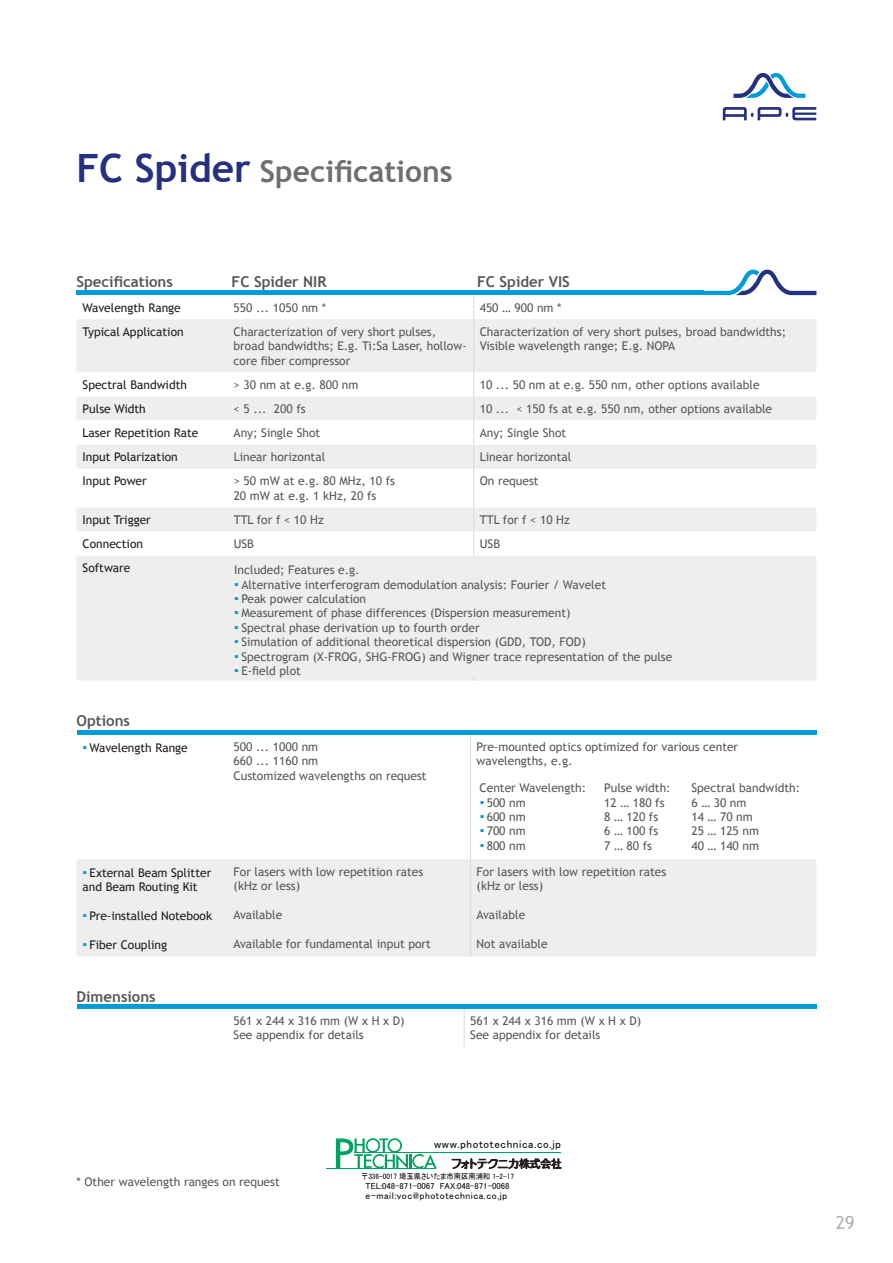
<style>
.page{position:relative;width:893px;height:1263px;background:#fff}
.page>*{position:absolute;margin:0;border:0;box-sizing:border-box;transform-origin:0 0}
.t1{font:700 30px "Trebuchet MS";color:#706f6f}
.t2{font:18px "Trebuchet MS";color:#b3b2b2}
.t3{font:700 15px "Trebuchet MS";color:#575756}
.t4{font:12px/14.4px "Trebuchet MS";color:#575756}
.t5{font:12px/14.4px "Trebuchet MS";color:#1d1d1b}
.t6{font:11.1px "MS P Gothic";letter-spacing:.055em;color:#050100}
.t7{font:9.75px "MS P Gothic";letter-spacing:.055em;color:#050100}
.t8{font:8.7px "MS P Gothic";color:#050100}
.t9{font:7.8px "MS P Gothic";letter-spacing:-.01em;color:#050100;scale:.95 1}
.s1{font-size:39px;color:#253081}
.s2{font-size:13.5px;color:#009bda}
</style>
<div class="page">
<svg style="left:723px;top:107px;width:93px;height:13px"></svg>
<svg style="left:733px;top:73px;width:72px;height:25px"></svg>
<hr style="left:464px;top:1009px;width:1px;height:38px;background:#dadada">
<div style="left:77px;top:859px;width:739px;height:97px;background:#eee"></div>
<hr style="left:470px;top:735px;width:1px;height:124px;background:#dadada">
<hr style="left:470px;top:859px;width:1px;height:97px;background:#dadada">
<hr style="left:77px;top:734px;width:151px;height:1px;background:#dadada">
<hr style="left:228px;top:734px;width:243px;height:1px;background:#dadada">
<hr style="left:471px;top:734px;width:345px;height:1px;background:#dadada">
<div style="left:77px;top:319px;width:739px;height:362px;background:#eee"></div>
<svg style="left:77px;top:372px;width:739px;height:184px"></svg>
<svg style="left:473px;top:295px;width:1px;height:24px"></svg>
<hr style="left:473px;top:319px;width:1px;height:53px;background:#dadada">
<hr style="left:473px;top:469px;width:1px;height:38px;background:#dadada">
<svg style="left:473px;top:507px;width:1px;height:49px"></svg>
<hr style="left:473px;top:556px;width:1px;height:125px;background:#dadada">
<svg style="left:473px;top:372px;width:1px;height:97px"></svg>
<hr style="left:77px;top:291px;width:627px;height:4px;background:#009bda">
<svg style="left:704px;top:270px;width:112px;height:25px"></svg>
<div style="left:77px;top:1004px;width:739px;height:5px;background:#009bda"></div>
<hr style="left:77px;top:730px;width:739px;height:4px;background:#009bda">
<div style="left:233px;top:556px;width:542px;height:121px;background:#eee"></div>
<hr style="left:326px;top:1168px;width:110px;height:1px;background:#00a261">
<hr style="left:355px;top:1152px;width:206px;height:1px;background:#00a261">
<svg style="left:336px;top:1138px;width:101px;height:30px"></svg>
<svg style="left:452px;top:1158px;width:110px;height:11px"></svg>
<h1 class="t1" style="left:77px;top:152px;width:378px"><span class="s1">FC Spider</span> Specifications</h1>
<p class="t3" style="left:77px;top:273px;width:98px">Specifications</p>
<p class="t3" style="left:232px;top:273px;width:96px">FC Spider NIR</p>
<p class="t3" style="left:477px;top:273px;width:94px">FC Spider VIS</p>
<p class="t5" style="left:83px;top:300px;width:100px">Wavelength Range</p>
<p class="t4" style="left:234px;top:300px;width:94px">550 ... 1050 nm *</p>
<p class="t4" style="left:480px;top:300px;width:83px">450 … 900 nm *</p>
<p class="t5" style="left:83px;top:324px;width:103px">Typical Application</p>
<p class="t4" style="left:234px;top:324px;width:235px">Characterization of very short pulses, broad bandwidths; E.g. Ti:Sa Laser, hollow&shy;core fiber compressor</p>
<p class="t4" style="left:480px;top:324px;width:308px">Characterization of very short pulses, broad bandwidths;<br>Visible wavelength range; E.g. NOPA</p>
<p class="t5" style="left:83px;top:377px;width:106px">Spectral Bandwidth</p>
<p class="t4" style="left:234px;top:377px;width:126px">&gt; 30 nm at e.g. 800 nm</p>
<p class="t4" style="left:480px;top:377px;width:281px">10 ... 50 nm at e.g. 550 nm, other options available</p>
<p class="t5" style="left:83px;top:401px;width:65px">Pulse Width</p>
<p class="t4" style="left:234px;top:401px;width:74px">&lt; 5 ... 200 fs</p>
<p class="t4" style="left:480px;top:401px;width:294px">10 ... &lt; 150 fs at e.g. 550 nm, other options available</p>
<p class="t5" style="left:83px;top:426px;width:117px">Laser Repetition Rate</p>
<p class="t4" style="left:234px;top:426px;width:88px">Any; Single Shot</p>
<p class="t4" style="left:480px;top:426px;width:88px">Any; Single Shot</p>
<p class="t5" style="left:83px;top:450px;width:97px">Input Polarization</p>
<p class="t4" style="left:234px;top:450px;width:93px">Linear horizontal</p>
<p class="t4" style="left:480px;top:450px;width:93px">Linear horizontal</p>
<p class="t5" style="left:83px;top:474px;width:66px">Input Power</p>
<p class="t4" style="left:234px;top:474px;width:163px">&gt; 50 mW at e.g. 80 MHz, 10 fs<br>20 mW at e.g. 1 kHz, 20 fs</p>
<p class="t4" style="left:480px;top:474px;width:60px">On request</p>
<p class="t5" style="left:83px;top:513px;width:70px">Input Trigger</p>
<p class="t4" style="left:234px;top:513px;width:92px">TTL for f &lt; 10 Hz</p>
<p class="t4" style="left:480px;top:513px;width:92px">TTL for f &lt; 10 Hz</p>
<p class="t5" style="left:83px;top:537px;width:62px">Connection</p>
<p class="t4" style="left:234px;top:537px;width:22px">USB</p>
<p class="t4" style="left:480px;top:537px;width:22px">USB</p>
<p class="t5" style="left:83px;top:561px;width:49px">Software</p>
<p class="t4" style="left:234px;top:563px;width:127px">Included; Features e.g.</p>
<p class="t4" style="left:234px;top:577px;width:373px"><span class="s2">▪</span> Alternative interferogram demodulation analysis: Fourier / Wavelet</p>
<p class="t4" style="left:234px;top:592px;width:133px"><span class="s2">▪</span> Peak power calculation</p>
<p class="t4" style="left:234px;top:606px;width:338px"><span class="s2">▪</span> Measurement of phase differences (Dispersion measurement)</p>
<p class="t4" style="left:234px;top:621px;width:247px"><span class="s2">▪</span> Spectral phase derivation up to fourth order</p>
<p class="t4" style="left:234px;top:635px;width:353px"><span class="s2">▪</span> Simulation of additional theoretical dispersion (GDD, TOD, FOD)</p>
<p class="t4" style="left:234px;top:649px;width:439px"><span class="s2">▪</span> Spectrogram (X-FROG, SHG-FROG) and Wigner trace representation of the pulse</p>
<p class="t4" style="left:234px;top:664px;width:68px"><span class="s2">▪</span> E-field plot</p>
<p class="t3" style="left:77px;top:711px;width:55px">Options</p>
<p class="t5" style="left:83px;top:741px;width:107px"><span class="s2">▪</span> Wavelength Range</p>
<p class="t4" style="left:234px;top:739px;width:194px">500 ... 1000 nm<br>660 ... 1160 nm<br>Customized wavelengths on request</p>
<p class="t4" style="left:477px;top:739px;width:263px">Pre-mounted optics optimized for various center wavelengths, e.g.</p>
<p class="t4" style="left:480px;top:781px;width:108px">Center Wavelength:</p>
<p class="t4" style="left:480px;top:795px;width:48px"><span class="s2">▪</span> 500 nm</p>
<p class="t4" style="left:480px;top:810px;width:48px"><span class="s2">▪</span> 600 nm</p>
<p class="t4" style="left:480px;top:824px;width:48px"><span class="s2">▪</span> 700 nm</p>
<p class="t4" style="left:480px;top:838px;width:48px"><span class="s2">▪</span> 800 nm</p>
<p class="t4" style="left:604px;top:781px;width:68px">Pulse width:<br>12 … 180 fs<br>8 … 120 fs<br>6 … 100 fs<br>7 … 80 fs</p>
<p class="t4" style="left:691px;top:781px;width:110px">Spectral bandwidth:<br>6 … 30 nm<br>14 … 70 nm<br>25 … 125 nm<br>40 … 140 nm</p>
<p class="t5" style="left:83px;top:865px;width:130px"><span class="s2">▪</span> External Beam Splitter and Beam Routing Kit</p>
<p class="t5" style="left:83px;top:909px;width:131px"><span class="s2">▪</span> Pre-installed Notebook</p>
<p class="t5" style="left:83px;top:938px;width:86px"><span class="s2">▪</span> Fiber Coupling</p>
<p class="t3" style="left:77px;top:987px;width:81px">Dimensions</p>
<p class="t4" style="left:234px;top:864px;width:191px">For lasers with low repetition rates (kHz or less)</p>
<p class="t4" style="left:234px;top:908px;width:50px">Available</p>
<p class="t4" style="left:234px;top:936px;width:199px">Available for fundamental input port</p>
<p class="t4" style="left:477px;top:864px;width:191px">For lasers with low repetition rates (kHz or less)</p>
<p class="t4" style="left:477px;top:908px;width:50px">Available</p>
<p class="t4" style="left:477px;top:936px;width:72px">Not available</p>
<p class="t4" style="left:234px;top:1014px;width:172px">561 x 244 x 316 mm (W x H x D)<br>See appendix for details</p>
<p class="t4" style="left:470px;top:1014px;width:172px">561 x 244 x 316 mm (W x H x D)<br>See appendix for details</p>
<p class="t4" style="left:77px;top:1175px;width:205px">* Other wavelength ranges on request</p>
<p class="t6" style="left:434px;top:1138px;width:128px">www.phototechnica.co.jp</p>
<p class="t9" style="left:361px;top:1172px;width:168px">〒336-0017 埼玉県さいたま市南区南浦和 1-2-17　</p>
<p class="t8" style="left:366px;top:1181px;width:145px">TEL:048-871-0067 FAX:048-871-0068</p>
<p class="t7" style="left:366px;top:1191px;width:143px">e-mail:voc@phototechnica.co.jp</p>
<h2 class="t2" style="left:836px;top:1212px;width:20px">29</h2>
</div>
